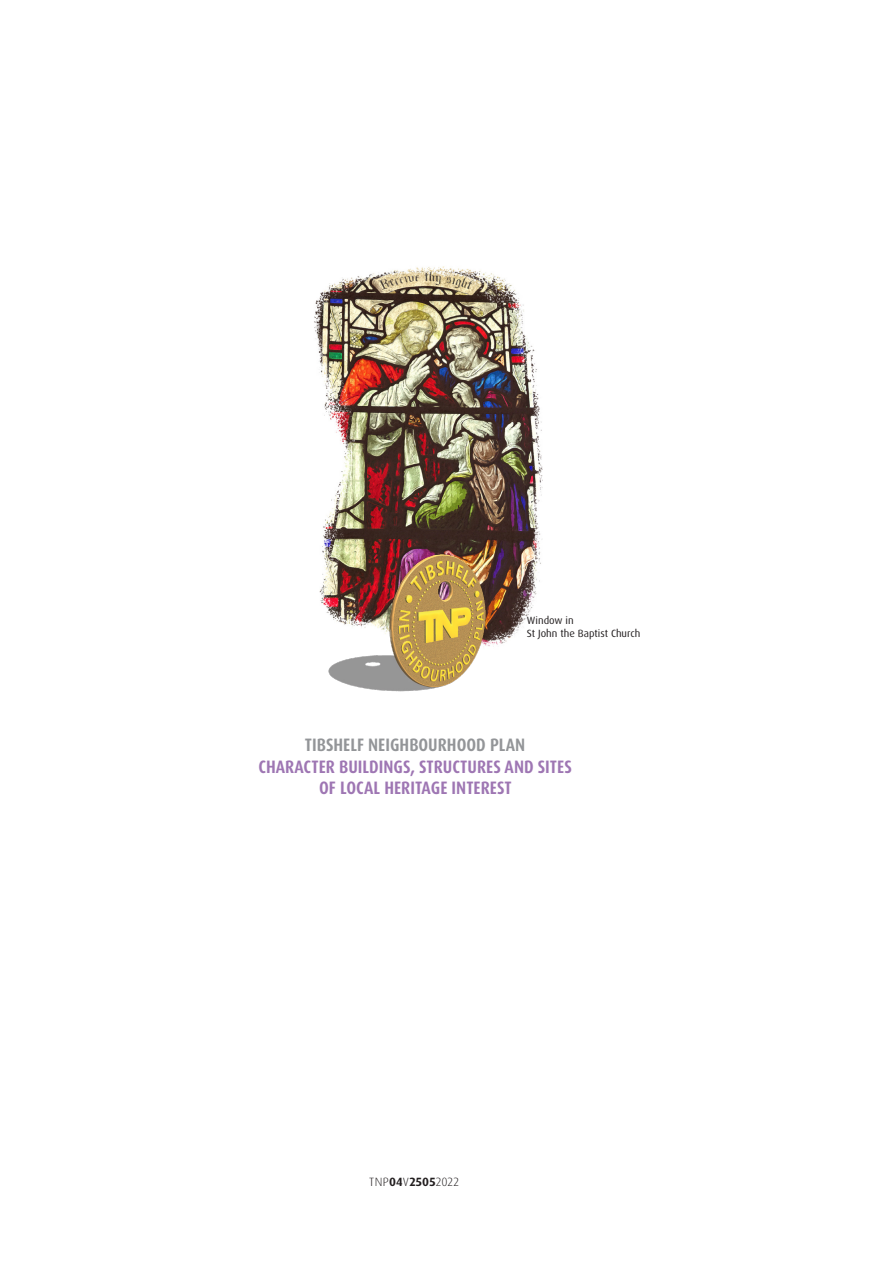
<style>
.page{position:relative;width:893px;height:1263px;background:#fff}
.page>*{position:absolute;margin:0;border:0;box-sizing:border-box;transform-origin:0 0}
.t1{font:700 condensed 18px/21.6px "Dax Pro";color:#9e76b3;text-align:center}
.t2{font:700 condensed 18px "Dax Pro";color:#939598}
.t3{font:300 12px "Dax Pro";letter-spacing:.02em;color:#231f20}
.t4{font:10.5px "Dax Pro";color:#231f20}
.s1{font-weight:700}
</style>
<div class="page">
<img style="left:314px;top:266px;width:229px;height:379px">
<img style="left:323px;top:526px;width:171px;height:166px">
<p class="t4" style="left:527px;top:614px;width:48px">Window in</p>
<p class="t4" style="left:527px;top:626px;width:115px">St John the Baptist Church</p>
<p class="t2" style="left:305px;top:733px;width:222px">TIBSHELF NEIGHBOURHOOD PLAN</p>
<p class="t1" style="left:258px;top:756px;width:315px">CHARACTER BUILDINGS, STRUCTURES AND SITES<br>OF LOCAL HERITAGE INTEREST</p>
<p class="t3" style="left:369px;top:1174px;width:91px">TNP<span class="s1">04</span>V<span class="s1">2505</span>2022</p>
</div>
